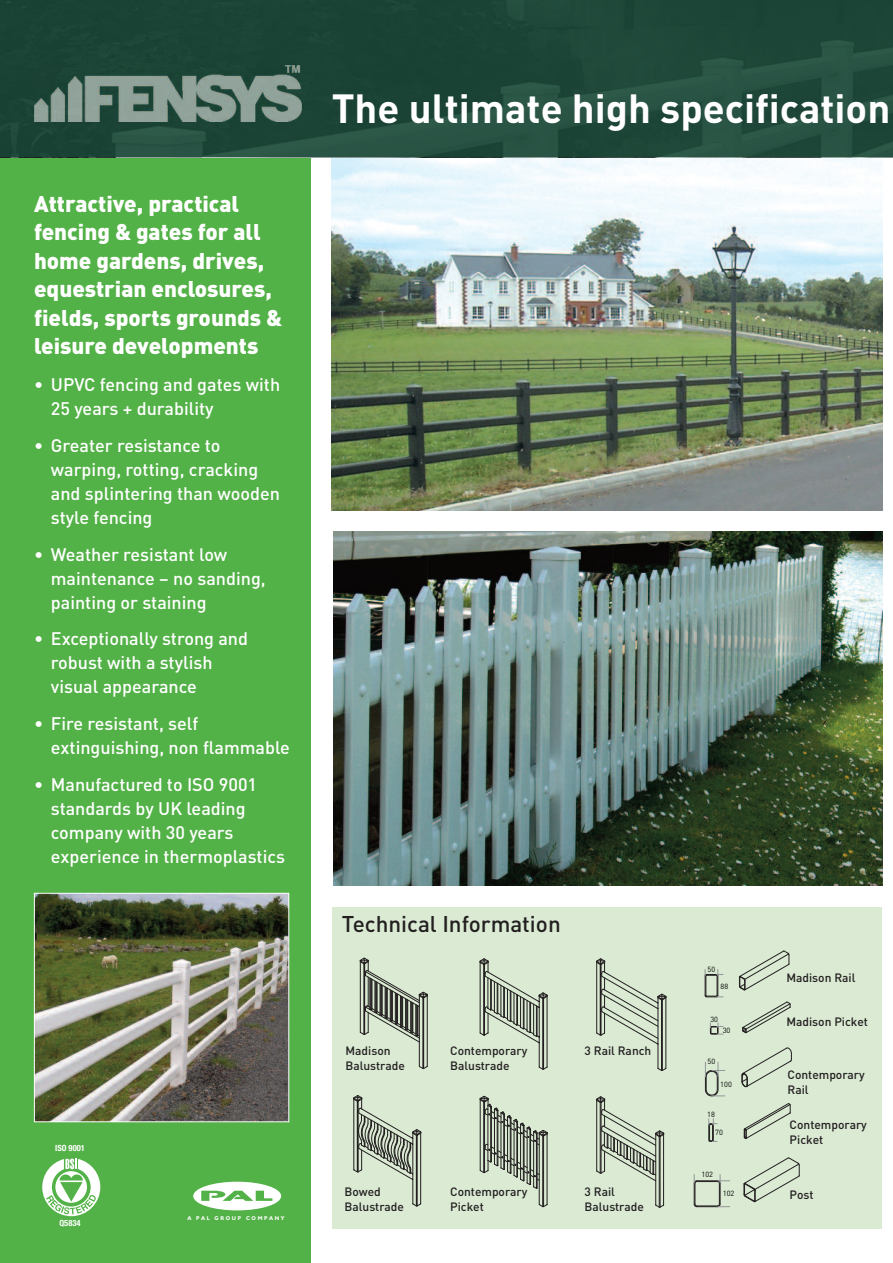
<style>
.page{position:relative;width:893px;height:1263px;background:#fff}
.page>*{position:absolute;margin:0;border:0;box-sizing:border-box;transform-origin:0 0}
.t1{font:700 40.2px "DIN";color:#fff}
.t2{font:900 22.5px/28.5px "DIN";color:#fff}
.t3{font:500 22.5px "DIN";color:#231f20}
.t4{font:500 18px/24px "DIN";color:#fff}
.t5{font:500 12px/15px "DIN";color:#231f20}
.t6{font:700 condensed 8.55px "Helvetica Neue LT Std";color:#fff}
.t7{font:7.5px "DIN";color:#040503}
.t8{font:700 5.55px "Humanist 521 BT";letter-spacing:.305em;color:#fff}
</style>
<div class="page">
<div style="left:332px;top:908px;width:549px;height:321px;background:#daead3"></div>
<img style="left:332px;top:157px;width:550px;height:353px">
<img style="left:333px;top:532px;width:549px;height:354px">
<div style="left:0;top:148px;width:310px;height:1115px;background:#53b247"></div>
<img style="left:0;top:0;width:893px;height:157px">
<img style="left:35px;top:66px;width:267px;height:56px">
<img style="left:36px;top:895px;width:251px;height:225px">
<div style="left:34px;top:893px;width:255px;height:229px;border:1px solid #fff"></div>
<svg style="left:193px;top:1182px;width:88px;height:28px"></svg>
<svg style="left:596px;top:958px;width:71px;height:113px"></svg>
<svg style="left:655px;top:1204px;width:9px;height:3px"></svg>
<hr style="left:660px;top:1136px;width:1px;height:71px;background:#231f20">
<hr style="left:659px;top:1136px;width:1px;height:71px;background:#231f20">
<hr style="left:663px;top:1134px;width:1px;height:71px;background:#231f20">
<hr style="left:655px;top:1134px;width:1px;height:71px;background:#231f20">
<svg style="left:479px;top:958px;width:69px;height:112px"></svg>
<hr style="left:536px;top:1006px;width:1px;height:30px;background:#231f20">
<hr style="left:530px;top:1002px;width:1px;height:30px;background:#231f20">
<hr style="left:523px;top:998px;width:1px;height:31px;background:#231f20">
<hr style="left:516px;top:994px;width:1px;height:31px;background:#231f20">
<hr style="left:510px;top:991px;width:1px;height:30px;background:#231f20">
<hr style="left:503px;top:987px;width:1px;height:30px;background:#231f20">
<hr style="left:490px;top:979px;width:1px;height:31px;background:#231f20">
<hr style="left:497px;top:983px;width:1px;height:31px;background:#231f20">
<hr style="left:537px;top:1006px;width:1px;height:30px;background:#231f20">
<hr style="left:533px;top:1004px;width:1px;height:31px;background:#231f20">
<svg style="left:539px;top:1204px;width:9px;height:3px"></svg>
<hr style="left:543px;top:1136px;width:1px;height:70px;background:#231f20">
<hr style="left:542px;top:1136px;width:1px;height:70px;background:#231f20">
<hr style="left:547px;top:1134px;width:1px;height:70px;background:#231f20">
<hr style="left:539px;top:1134px;width:1px;height:70px;background:#231f20">
<svg style="left:479px;top:1096px;width:69px;height:93px"></svg>
<svg style="left:596px;top:1096px;width:68px;height:85px"></svg>
<svg style="left:353px;top:958px;width:75px;height:249px"></svg>
<svg style="left:741px;top:1047px;width:51px;height:40px"></svg>
<svg style="left:739px;top:951px;width:51px;height:39px"></svg>
<svg style="left:742px;top:1001px;width:49px;height:32px"></svg>
<svg style="left:744px;top:1103px;width:47px;height:36px"></svg>
<svg style="left:743px;top:1157px;width:57px;height:45px"></svg>
<svg style="left:705px;top:969px;width:18px;height:28px"></svg>
<svg style="left:705px;top:1062px;width:20px;height:34px"></svg>
<svg style="left:710px;top:1023px;width:13px;height:12px"></svg>
<svg style="left:708px;top:1119px;width:9px;height:23px"></svg>
<svg style="left:694px;top:1174px;width:36px;height:33px"></svg>
<svg style="left:42px;top:1159px;width:58px;height:57px"></svg>
<p class="t2" style="left:34px;top:191px;width:250px">Attractive, practical fencing &amp; gates for all home gardens, drives, equestrian enclosures, fields, sports grounds &amp; leisure developments</p>
<p class="t4" style="left:51px;top:374px;width:231px;text-indent:-17px">• UPVC fencing and gates with<br>25 years + durability</p>
<p class="t4" style="left:51px;top:435px;width:231px;text-indent:-17px">• Greater resistance to warping, rotting, cracking and splintering than wooden style fencing</p>
<p class="t4" style="left:51px;top:544px;width:216px;text-indent:-17px">• Weather resistant low maintenance – no sanding, painting or staining</p>
<p class="t4" style="left:51px;top:629px;width:199px;text-indent:-17px">• Exceptionally strong and robust with a stylish visual appearance</p>
<p class="t4" style="left:51px;top:714px;width:241px;text-indent:-17px">• Fire resistant, self extinguishing, non flammable</p>
<p class="t4" style="left:51px;top:774px;width:236px;text-indent:-17px">• Manufactured to ISO 9001 standards by UK leading company with 30 years experience in thermoplastics</p>
<p class="t6" style="left:55px;top:1145px;width:31px">ISO 9001</p>
<p class="t6" style="left:60px;top:1219px;width:23px">Q5834</p>
<p class="t8" style="left:187px;top:1216px;width:99px">A PAL GROUP COMPANY</p>
<h1 class="t1" style="left:332px;top:94px;width:560px">The ultimate high specification</h1>
<p class="t3" style="left:342px;top:916px;width:221px">Technical Information</p>
<p class="t5" style="left:345px;top:1044px;width:61px">Madison<br>Balustrade</p>
<p class="t5" style="left:450px;top:1044px;width:79px">Contemporary<br>Balustrade</p>
<p class="t5" style="left:584px;top:1044px;width:68px">3 Rail Ranch</p>
<p class="t5" style="left:345px;top:1186px;width:61px">Bowed<br>Balustrade</p>
<p class="t5" style="left:450px;top:1186px;width:79px">Contemporary<br>Picket</p>
<p class="t5" style="left:584px;top:1186px;width:61px">3 Rail<br>Balustrade</p>
<p class="t7" style="left:708px;top:967px;width:9px">50</p>
<p class="t7" style="left:720px;top:983px;width:9px">88</p>
<p class="t7" style="left:710px;top:1016px;width:9px">30</p>
<p class="t7" style="left:708px;top:1058px;width:9px">50</p>
<p class="t7" style="left:723px;top:1027px;width:9px">30</p>
<p class="t7" style="left:720px;top:1081px;width:13px">100</p>
<p class="t7" style="left:707px;top:1112px;width:9px">18</p>
<p class="t7" style="left:715px;top:1130px;width:9px">70</p>
<p class="t7" style="left:701px;top:1171px;width:13px">102</p>
<p class="t7" style="left:723px;top:1191px;width:13px">102</p>
<p class="t5" style="left:786px;top:971px;width:71px">Madison Rail</p>
<p class="t5" style="left:786px;top:1015px;width:83px">Madison Picket</p>
<p class="t5" style="left:787px;top:1069px;width:79px">Contemporary<br>Rail</p>
<p class="t5" style="left:790px;top:1118px;width:79px">Contemporary<br>Picket</p>
<p class="t5" style="left:790px;top:1188px;width:25px">Post</p>
</div>
